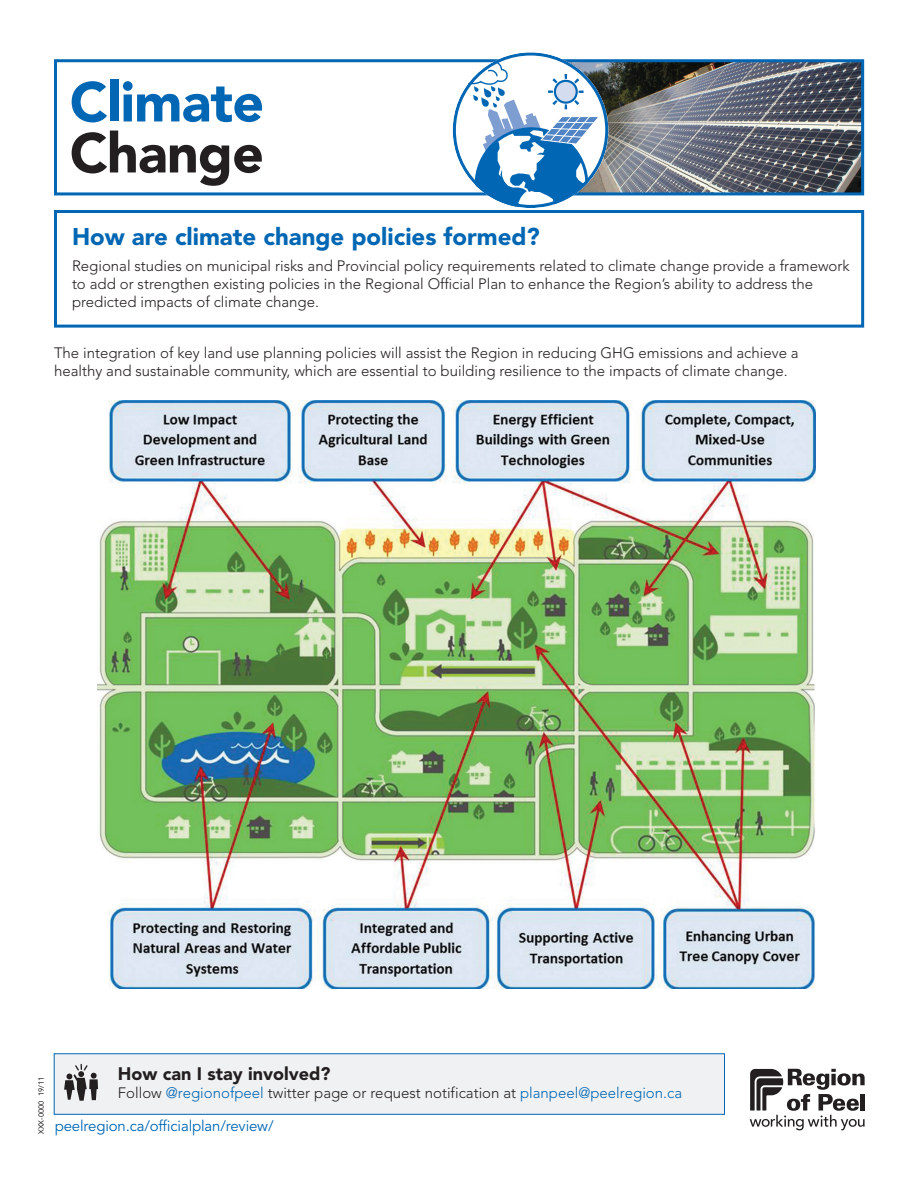
<style>
.page{position:relative;width:918px;height:1188px;background:#fff}
.page>*{position:absolute;margin:0;border:0;box-sizing:border-box;transform-origin:0 0}
.t1{font:900 55.5px/51px "Avenir LT Std";letter-spacing:-.015em;color:#0166b3}
.t2{font:900 24px "Avenir LT Std";color:#0166b3}
.t3{font:900 18px "Avenir LT Std";color:#231f20}
.t4{font:300 15px/18px "Avenir LT Std";color:#231f20}
.t5{font:15px "Avenir LT Std";letter-spacing:-.01em;color:#0166b3}
.t6{font:7.5px "Avenir LT Std";color:#231f20}
.s1{color:#231f20}
.s2{color:#0166b3}
</style>
<div class="page">
<img style="left:98px;top:400px;width:717px;height:588px">
<div style="left:54px;top:210px;width:810px;height:118px;background:#fff;border:3px solid #0166b3"></div>
<svg style="left:750px;top:1069px;width:115px;height:61px"></svg>
<div style="left:54px;top:1054px;width:671px;height:60px;background:#f0f1f2"></div>
<svg style="left:64px;top:1064px;width:34px;height:37px"></svg>
<img style="left:607px;top:63px;width:253px;height:128px">
<div style="left:54px;top:59px;width:810px;height:136px;border:3px solid #0166b3"></div>
<svg style="left:454px;top:56px;width:153px;height:151px"></svg>
<div style="left:453px;top:52px;width:155px;height:156px;border:3px solid #0166b3;border-radius:50%"></div>
<p class="t1" style="left:70px;top:76px;width:196px">Climate<br><span class="s1">Change</span></p>
<p class="t2" style="left:72px;top:223px;width:469px">How are climate change policies formed?</p>
<p class="t4" style="left:72px;top:257px;width:779px">Regional studies on municipal risks and Provincial policy requirements related to climate change provide a framework to add or strengthen existing policies in the Regional Official Plan to enhance the Region’s ability to address the predicted impacts of climate change.</p>
<p class="t4" style="left:54px;top:344px;width:746px">The integration of key land use planning policies will assist the Region in reducing GHG emissions and achieve a healthy and sustainable community, which are essential to building resilience to the impacts of climate change.</p>
<p class="t6" style="left:37px;top:1134px;width:58px;rotate:-90deg">XXX-0000 19/11</p>
<p class="t3" style="left:118px;top:1063px;width:214px">How can I stay involved?</p>
<p class="t4" style="left:118px;top:1084px;width:566px">Follow <span class="s2">@regionofpeel</span> twitter page or request notification at <span class="s2">planpeel@peelregion.ca</span></p>
<p class="t5" style="left:55px;top:1117px;width:220px">peelregion.ca/officialplan/review/</p>
</div>
